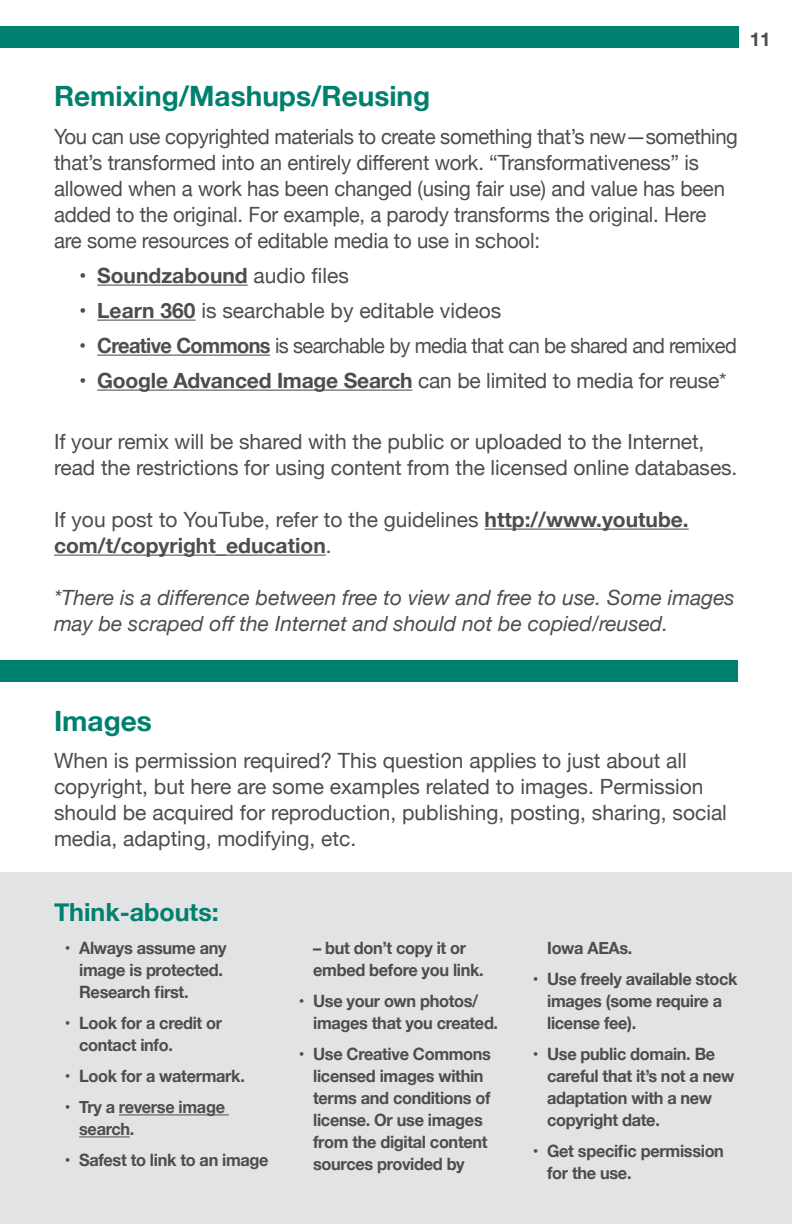
<style>
.page{position:relative;width:792px;height:1224px;background:#fff}
.page>*{position:absolute;margin:0;border:0;box-sizing:border-box;transform-origin:0 0}
.Subheading{font:700 28px "Helvetica Neue";color:#00806e}
.Thinkabout_Subheads{font:700 25px "Helvetica Neue";color:#00806e}
.Body_text{font:21px/26px "Helvetica Neue";letter-spacing:-.01em;color:#4d4d4f}
.Body_text-2{font:italic 21px/26px "Helvetica Neue";color:#4d4d4f}
.Body_text-3{font:700 21px/26px "Helvetica Neue";color:#4d4d4f}
.Body_text-4{font:21px "Helvetica Neue";letter-spacing:-.03em;color:#4d4d4f;scale:.95 1}
.Body_text-5{font:700 19px "Helvetica Neue";color:#4d4d4f}
.t1{font:700 17px/22px "Helvetica Neue";letter-spacing:-.02em;color:#4d4d4f;scale:.96 1}
.s1{font-weight:400}
.s2{font-weight:700}
</style>
<div class="page">
<hr style="left:97px;top:285px;width:151px;height:1px;background:#4d4d4f">
<hr style="left:97px;top:320px;width:99px;height:1px;background:#4d4d4f">
<hr style="left:97px;top:355px;width:173px;height:1px;background:#4d4d4f">
<hr style="left:97px;top:390px;width:316px;height:1px;background:#4d4d4f">
<hr style="left:485px;top:529px;width:204px;height:1px;background:#4d4d4f">
<hr style="left:54px;top:555px;width:272px;height:1px;background:#4d4d4f">
<div style="left:0;top:26px;width:739px;height:22px;background:#00806e"></div>
<div style="left:0;top:872px;width:792px;height:352px;background:#e2e3e4"></div>
<hr style="left:119px;top:1114px;width:110px;height:1px;background:#4d4d4f">
<hr style="left:79px;top:1136px;width:51px;height:1px;background:#4d4d4f">
<div style="left:0;top:660px;width:738px;height:22px;background:#00806e"></div>
<p class="Body_text-5" style="left:750px;top:24px;width:23px">11</p>
<p class="Subheading" style="left:54px;top:75px;width:378px">Remixing/Mashups/Reusing</p>
<p class="Body_text" style="left:54px;top:125px;width:686px">You can use copyrighted materials to create something that’s new—something that’s transformed into an entirely different work. “Transformativeness” is allowed when a work has been changed (using fair use) and value has been added to the original. For example, a parody transforms the original. Here are some resources of editable media to use in school:</p>
<p class="Body_text-3" style="left:79px;top:263px;width:271px"><span class="s1">•</span> Soundzabound <span class="s1">audio files</span></p>
<p class="Body_text" style="left:79px;top:299px;width:424px">• <span class="s2">Learn 360</span> is searchable by editable videos</p>
<p class="Body_text-4" style="left:79px;top:330px;width:694px">• <span class="s2">Creative Commons</span> is searchable by media that can be shared and remixed</p>
<p class="Body_text" style="left:79px;top:369px;width:649px">• <span class="s2">Google Advanced Image Search</span> can be limited to media for reuse*</p>
<p class="Body_text" style="left:54px;top:430px;width:685px">If your remix will be shared with the public or uploaded to the Internet, read the restrictions for using content from the licensed online databases.</p>
<p class="Body_text-3" style="left:54px;top:507px;width:636px"><span class="s1">If you post to YouTube, refer to the guidelines</span> http://www.youtube. com/t/copyright_education<span class="s1">.</span></p>
<p class="Body_text-2" style="left:54px;top:586px;width:682px">*There is a difference between free to view and free to use. Some images may be scraped off the Internet and should not be copied/reused.</p>
<p class="Subheading" style="left:54px;top:699px;width:99px">Images</p>
<p class="Body_text" style="left:54px;top:749px;width:674px">When is permission required? This question applies to just about all copyright, but here are some examples related to images. Permission should be acquired for reproduction, publishing, posting, sharing, social media, adapting, modifying, etc.</p>
<p class="Thinkabout_Subheads" style="left:54px;top:892px;width:166px">Think-abouts:</p>
<p class="t1" style="left:79px;top:938px;width:155px;text-indent:-14px">• Always assume any image is protected.<br>Research first.</p>
<p class="t1" style="left:79px;top:1013px;width:151px;text-indent:-14px">• Look for a credit or contact info.</p>
<p class="t1" style="left:65px;top:1066px;width:189px">• Look for a watermark.</p>
<p class="t1" style="left:79px;top:1097px;width:153px;text-indent:-14px">• Try a reverse image search.</p>
<p class="t1" style="left:65px;top:1150px;width:214px">• Safest to link to an image</p>
<p class="t1" style="left:313px;top:938px;width:179px">– but don’t copy it or embed before you link.</p>
<p class="t1" style="left:313px;top:991px;width:194px;text-indent:-14px">• Use your own photos/ images that you created.</p>
<p class="t1" style="left:313px;top:1044px;width:187px;text-indent:-14px">• Use Creative Commons licensed images within terms and conditions of license. Or use images from the digital content sources provided by</p>
<p class="t1" style="left:547px;top:938px;width:90px">Iowa AEAs.</p>
<p class="t1" style="left:547px;top:969px;width:200px;text-indent:-14px">• Use freely available stock images (some require a license fee).</p>
<p class="t1" style="left:547px;top:1044px;width:197px;text-indent:-14px">• Use public domain. Be careful that it’s not a new adaptation with a new copyright date.</p>
<p class="t1" style="left:547px;top:1141px;width:186px;text-indent:-14px">• Get specific permission for the use.</p>
</div>
